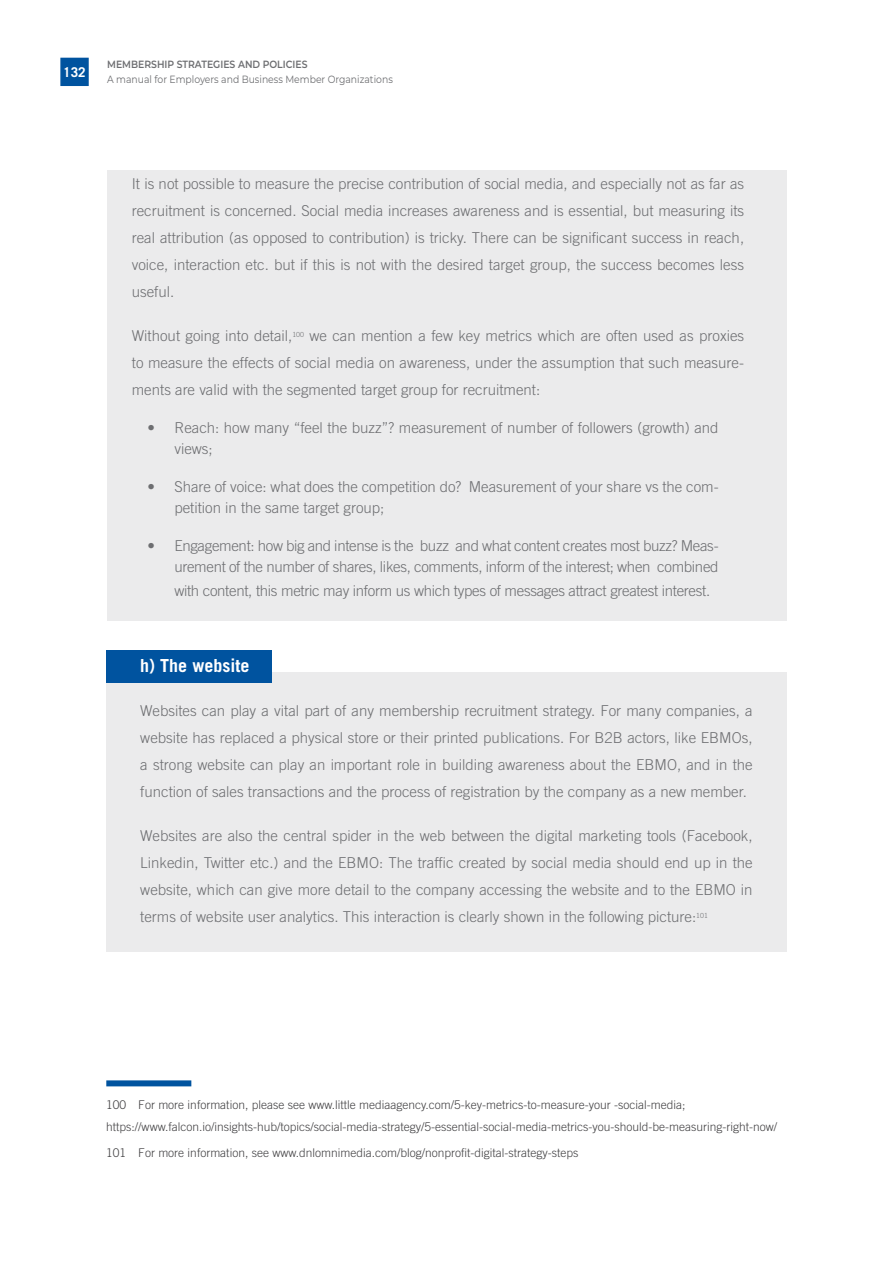
<style>
.page{position:relative;width:893px;height:1263px;background:#fff}
.page>*{position:absolute;margin:0;border:0;box-sizing:border-box;transform-origin:0 0}
.t1{font:700 18px "Trade Gothic LT Std";color:#fff}
.t2{font:300 15px/27px "Trade Gothic LT Std";color:#6d6e71;text-align:justify}
.t3{font:300 15px/21px "Trade Gothic LT Std";letter-spacing:-.02em;color:#6d6e71;text-align:right}
.t4{font:700 13.5px "Trade Gothic LT Std";color:#fff}
.t5{font:300 12px/22.2px "Trade Gothic LT Std";color:#414042}
.t6{font:10.5px "Montserrat";color:#6d6e71;scale:.88 1}
.t7{font:600 10.5px "Montserrat";color:#6d6e71;scale:.88 1}
</style>
<div class="page">
<div style="left:107px;top:170px;width:679px;height:451px;background:#e6e7e8"></div>
<div style="left:106px;top:672px;width:681px;height:280px;background:#e6e7e8"></div>
<div style="left:106px;top:650px;width:166px;height:32px;background:#00539f"></div>
<div style="left:106px;top:1080px;width:85px;height:6px;background:#00539f"></div>
<div style="left:60px;top:58px;width:29px;height:28px;background:#00539f;border:2px solid #00539f"></div>
<p class="t4" style="left:63px;top:64px;width:24px">132</p>
<p class="t7" style="left:107px;top:57px;width:229px">MEMBERSHIP STRATEGIES AND POLICIES</p>
<p class="t6" style="left:107px;top:72px;width:326px">A manual for Employers and Business Member Organizations</p>
<p class="t2" style="left:132px;top:170px;width:614px">It is not possible to measure the precise contribution of social media, and especially not as far as recruitment is concerned. Social media increases awareness and is essential, but measuring its real attribution (as opposed to contribution) is tricky. There can be significant success in reach, voice, interaction etc. but if this is not with the desired target group, the success becomes less useful.</p>
<p class="t2" style="left:132px;top:322px;width:614px">Without going into detail,<sup>100</sup> we can mention a few key metrics which are often used as proxies to measure the effects of social media on awareness, under the assumption that such measure&shy;ments are valid with the segmented target group for recruitment:</p>
<p class="t2" style="left:174px;top:417px;width:546px;line-height:21px;text-indent:-27px">• Reach: how many “feel the buzz”? measurement of number of followers (growth) and views;</p>
<p class="t2" style="left:174px;top:476px;width:546px;line-height:21px;text-indent:-27px">• Share of voice: what does the competition do? Measurement of your share vs the com&shy;petition in the same target group;</p>
<p class="t3" style="left:147px;top:535px;width:573px">• Engagement: how big and intense is the buzz and what content creates most buzz? Meas&shy;urement of the number of shares, likes, comments, inform of the interest; when combined</p>
<p class="t3" style="left:174px;top:580px;width:537px">with content, this metric may inform us which types of messages attract greatest interest.</p>
<p class="t1" style="left:140px;top:654px;width:111px">h) The website</p>
<p class="t2" style="left:140px;top:697px;width:614px">Websites can play a vital part of any membership recruitment strategy. For many companies, a website has replaced a physical store or their printed publications. For B2B actors, like EBMOs, a strong website can play an important role in building awareness about the EBMO, and in the function of sales transactions and the process of registration by the company as a new member.</p>
<p class="t2" style="left:140px;top:822px;width:614px">Websites are also the central spider in the web between the digital marketing tools (Facebook, Linkedin, Twitter etc.) and the EBMO: The traffic created by social media should end up in the website, which can give more detail to the company accessing the website and to the EBMO in terms of website user analytics. This interaction is clearly shown in the following picture:<sup>101</sup></p>
<p class="t5" style="left:106px;top:1093px;width:672px">100 For more information, please see www.little mediaagency.com/5-key-metrics-to-measure-your -social-media; https://www.falcon.io/insights-hub/topics/social-media-strategy/5-essential-social-media-metrics-you-should-be-measuring-right-now/</p>
<p class="t5" style="left:106px;top:1141px;width:474px">101 For more information, see www.dnlomnimedia.com/blog/nonprofit-digital-strategy-steps</p>
</div>
